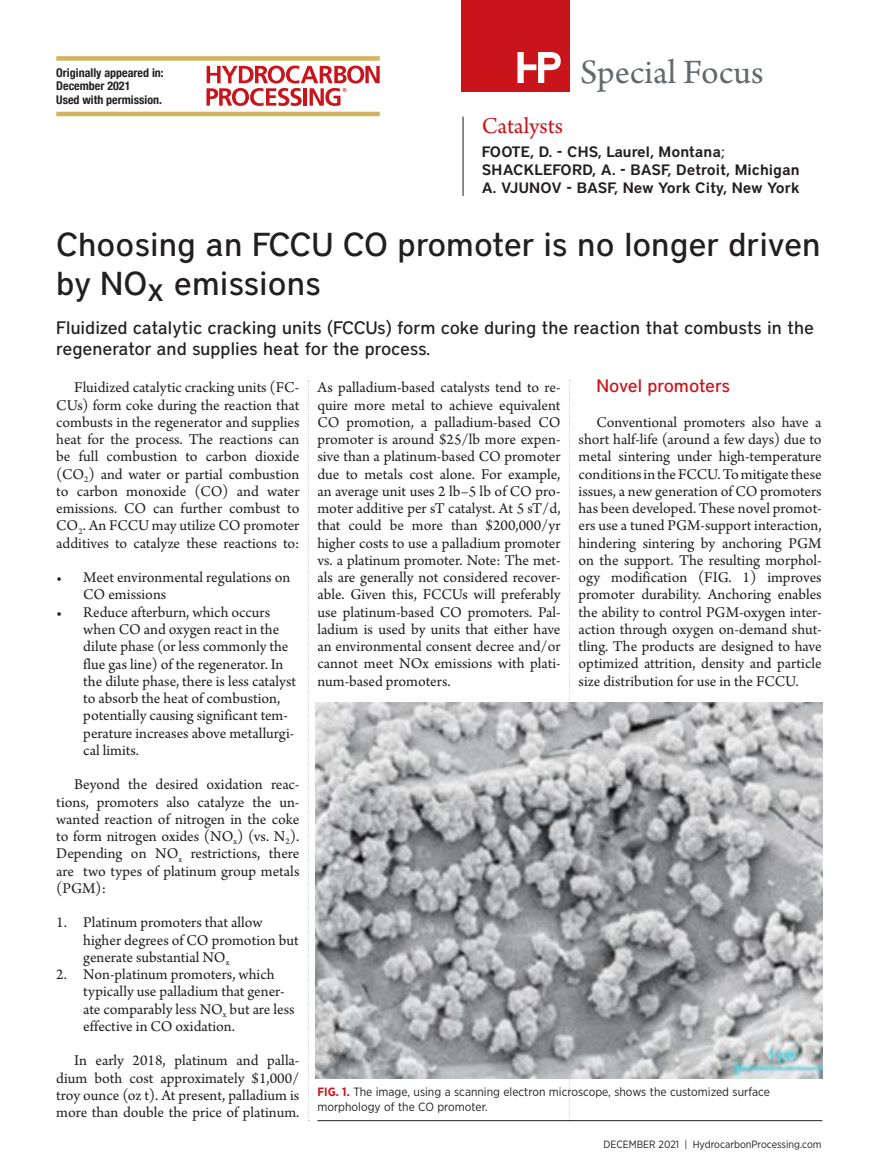
<style>
.page{position:relative;width:878px;height:1175px;background:#fff}
.page>*{position:absolute;margin:0;border:0;box-sizing:border-box;transform-origin:0 0}
.t1{font:36px "Arno Pro";color:#64696d}
.t2{font:500 33px/39px "District";color:#231f20}
.t3{font:24px "Arno Pro";color:#ca141c}
.t4{font:500 18px/21px "District";color:#231f20}
.t5{font:500 18px "District";letter-spacing:-.01em;color:#ca141c}
.t6{font:15.75px/17.2px "Arno Pro";color:#231f20;text-align:justify}
.t7{font:600 15px/18px "District";color:#231f20}
.t8{font:12px/15px "Gotham Narrow";color:#231f20}
.t9{font:700 condensed 12px/13.5px "Helvetica Neue";color:#231f20}
.t10{font:10.5px "Gotham Narrow";color:#231f20}
.s1{font-weight:500}
.s2{font-weight:700;color:#ca141c}
</style>
<div class="page">
<div style="left:462px;top:0;width:108px;height:92px;background:#ca141c"></div>
<svg style="left:517px;top:52px;width:43px;height:31px"></svg>
<hr style="left:462px;top:117px;width:2px;height:79px;background:#64696d">
<svg style="left:569px;top:380px;width:1px;height:738px"></svg>
<svg style="left:308px;top:380px;width:1px;height:741px"></svg>
<hr style="left:56px;top:112px;width:324px;height:4px;background:#d3b260">
<div style="left:56px;top:56px;width:324px;height:5px;background:#d3b260"></div>
<svg style="left:206px;top:66px;width:173px;height:40px"></svg>
<img style="left:315px;top:702px;width:507px;height:376px">
<hr style="left:317px;top:1120px;width:505px;height:1px;background:#231f20">
<p class="t9" style="left:56px;top:65px;width:109px">Originally appeared in:<br>December 2021<br>Used with permission.</p>
<h1 class="t1" style="left:580px;top:52px;width:185px">Special Focus</h1>
<h3 class="t3" style="left:482px;top:112px;width:83px">Catalysts</h3>
<p class="t7" style="left:482px;top:142px;width:319px">FOOTE, D. - CHS, Laurel, Montana<span class="s1">;<br></span>SHACKLEFORD, A. - BASF, Detroit, Michigan<br>A. VJUNOV - BASF, New York City, New York</p>
<h2 class="t2" style="left:56px;top:224px;width:766px">Choosing an FCCU CO promoter is no longer driven by NOx emissions</h2>
<p class="t4" style="left:56px;top:317px;width:759px">Fluidized catalytic cracking units (FCCUs) form coke during the reaction that combusts in the regenerator and supplies heat for the process.</p>
<p class="t6" style="left:56px;top:380px;width:245px;text-indent:18px">Fluidized catalytic cracking units (FC-CUs) form coke during the reaction that combusts in the regenerator and supplies heat for the process. The reactions can be full combustion to carbon dioxide (CO<sub>2</sub>) and water or partial combustion to carbon monoxide (CO) and water emissions. CO can further combust to CO<sub>2</sub>. An FCCU may utilize CO promoter additives to catalyze these reactions to:</p>
<p class="t6" style="left:83px;top:569px;width:208px;text-indent:-27px">• Meet environmental regulations on<br>CO emissions</p>
<p class="t6" style="left:83px;top:604px;width:214px;text-align:left;text-indent:-27px">• Reduce afterburn, which occurs when CO and oxygen react in the dilute phase (or less commonly the flue gas line) of the regenerator. In the dilute phase, there is less catalyst to absorb the heat of combustion, potentially causing significant tem&shy;perature increases above metallurgi&shy;cal limits.</p>
<p class="t6" style="left:56px;top:776px;width:245px;text-indent:18px">Beyond the desired oxidation reac&shy;tions, promoters also catalyze the un&shy;wanted reaction of nitrogen in the coke to form nitrogen oxides (NO<sub>x</sub>) (vs. N<sub>2</sub>).<br>Depending on NO<sub>x</sub> restrictions, there are two types of platinum group metals (PGM):</p>
<p class="t6" style="left:83px;top:914px;width:217px;text-align:left;text-indent:-27px">1. Platinum promoters that allow higher degrees of CO promotion but generate substantial NO<sub>x</sub></p>
<p class="t6" style="left:83px;top:966px;width:213px;text-align:left;text-indent:-27px">2. Non-platinum promoters, which typically use palladium that gener&shy;ate comparably less NO<sub>x</sub> but are less effective in CO oxidation.</p>
<p class="t6" style="left:56px;top:1052px;width:245px;text-indent:18px">In early 2018, platinum and palla&shy;dium both cost approximately $1,000/ troy ounce (oz t). At present, palladium is more than double the price of platinum.</p>
<p class="t6" style="left:317px;top:380px;width:245px">As palladium-based catalysts tend to re&shy;quire more metal to achieve equivalent CO promotion, a palladium-based CO promoter is around $25/lb more expen&shy;sive than a platinum-based CO promoter due to metals cost alone. For example, an average unit uses 2 lb–5 lb of CO pro&shy;moter additive per sT catalyst. At 5 sT/d, that could be more than $200,000/yr higher costs to use a palladium promoter vs. a platinum promoter. Note: The met&shy;als are generally not considered recover&shy;able. Given this, FCCUs will preferably use platinum-based CO promoters. Pal&shy;ladium is used by units that either have an environmental consent decree and/or cannot meet NOx emissions with plati&shy;num-based promoters.</p>
<p class="t5" style="left:596px;top:375px;width:135px">Novel promoters</p>
<p class="t6" style="left:578px;top:414px;width:245px;text-indent:18px">Conventional promoters also have a short half-life (around a few days) due to metal sintering under high-temperature conditions in the FCCU. To mitigate these issues, a new generation of CO promoters has been developed. These novel promot&shy;ers use a tuned PGM-support interaction, hindering sintering by anchoring PGM on the support. The resulting morphol&shy;ogy modification (FIG. 1) improves promoter durability. Anchoring enables the ability to control PGM-oxygen inter&shy;action through oxygen on-demand shut&shy;tling. The products are designed to have optimized attrition, density and particle size distribution for use in the FCCU.</p>
<p class="t8" style="left:317px;top:1084px;width:454px"><span class="s2">FIG. 1.</span> The image, using a scanning electron microscope, shows the customized surface morphology of the CO promoter.</p>
<p class="t10" style="left:603px;top:1137px;width:220px">DECEMBER 2021 | HydrocarbonProcessing.com</p>
</div>
